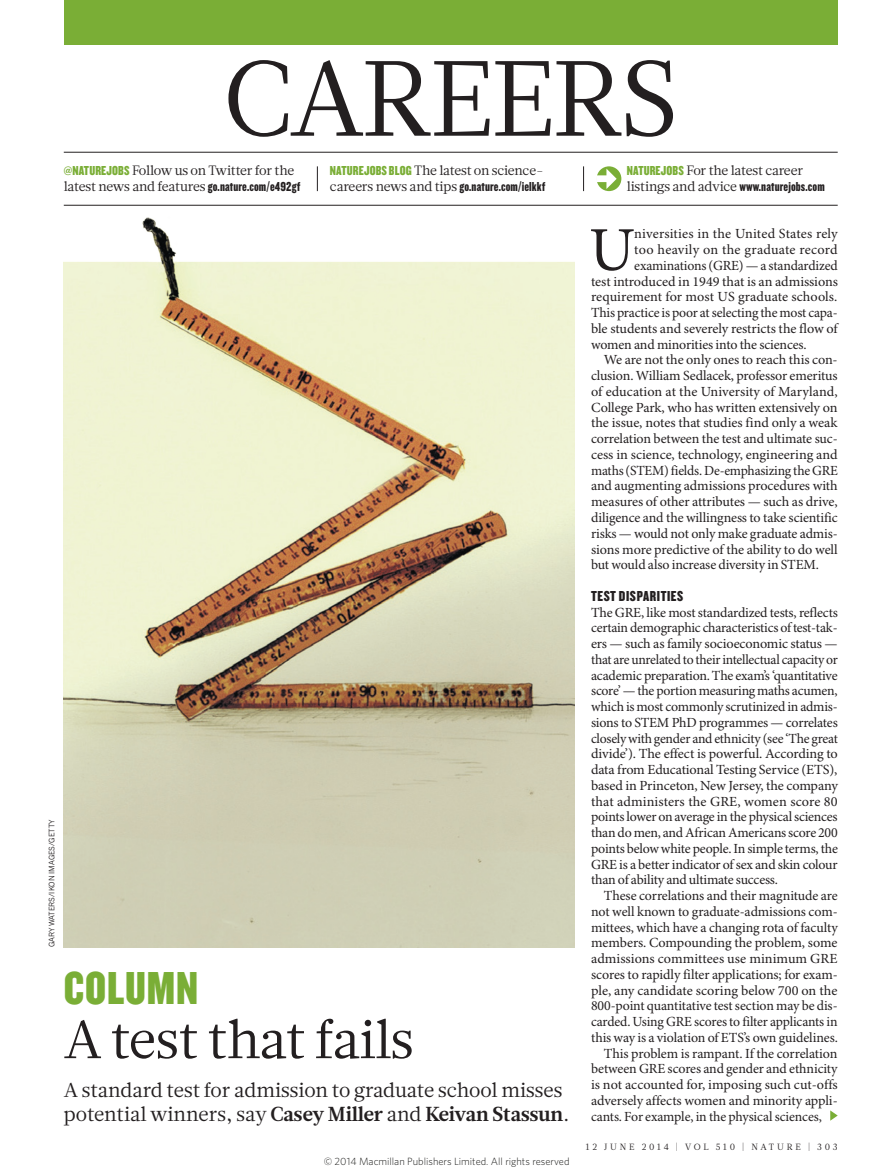
<style>
.page{position:relative;width:893px;height:1174px;background:#fff}
.page>*{position:absolute;margin:0;border:0;box-sizing:border-box;transform-origin:0 0}
.SECTION_HEADING{font:106.5px "Glosa Math";letter-spacing:-.025em;color:#231f20}
.BODY_DROP_CAP{font:62.4px "Minion Pro";color:#231f20}
.COLUMN_HEADING{font:54px "Glosa Math";letter-spacing:-.01em;color:#231f20}
.COLUMN_STRAP{font:48px "Knockout 69 Full Liteweight";letter-spacing:.02em;color:#7aae36}
.COLUMN_STANDFIRST{font:20.25px/23.7px "Glosa Math";color:#231f20}
.CROSSHEAD{font:15px "Knockout 69 Full Liteweight";letter-spacing:.04em;color:#231f20}
.BODY_INDENT{font:13.95px/15.8px "Minion Pro";letter-spacing:-.01em;color:#231f20;text-align:justify}
.BODY_1ST_PARA{font:13.95px/15.8px "Minion Pro";letter-spacing:-.02em;color:#231f20;text-align:justify}
.BODY_DROP_CAP-2{font:13.95px "Minion Pro";letter-spacing:-.005em;color:#231f20}
.MINI_TOC_TEXT{font:13.5px/15.8px "Glosa Math";letter-spacing:-.02em;color:#231f20}
.t1{font:300 10.5px "Whitney";color:#1d1d1b}
.t2{font:9px "Glosa Math";letter-spacing:.3em;color:#231f20}
.PIC_CREDIT{font:7.5px "News Gothic MTOT";color:#231f20}
.s1{font-family:"Knockout 69 Full Liteweight";color:#7aae36}
.s2{font-family:"Knockout 69 Full Liteweight"}
.s3{font-weight:700}
</style>
<div class="page">
<div style="left:597px;top:166px;width:24px;height:25px;background:#7aae36;border-radius:50%"></div>
<div style="left:596px;top:175px;width:12px;height:7px;background:#fff"></div>
<svg style="left:606px;top:169px;width:11px;height:20px"></svg>
<svg style="left:830px;top:1110px;width:8px;height:10px"></svg>
<img style="left:64px;top:217px;width:510px;height:730px">
<div style="left:64px;top:0;width:774px;height:45px;background:#7aae36"></div>
<hr style="left:64px;top:152px;width:774px;height:1px;background:#231f20">
<hr style="left:64px;top:205px;width:774px;height:1px;background:#231f20">
<svg style="left:317px;top:166px;width:1px;height:25px"></svg>
<svg style="left:583px;top:166px;width:1px;height:25px"></svg>
<p class="SECTION_HEADING" style="left:223px;top:29px;width:457px">CAREERS</p>
<p class="MINI_TOC_TEXT" style="left:64px;top:163px;width:238px"><span class="s1">@NATUREJOBS</span> Follow us on Twitter for the latest news and features <span class="s2">go.nature.com/e492gf</span></p>
<p class="MINI_TOC_TEXT" style="left:330px;top:163px;width:217px"><span class="s1">NATUREJOBS BLOG</span> The latest on science&shy;careers news and tips <span class="s2">go.nature.com/ielkkf</span></p>
<p class="MINI_TOC_TEXT" style="left:627px;top:163px;width:199px"><span class="s1">NATUREJOBS</span> For the latest career listings and advice <span class="s2">www.naturejobs.com</span></p>
<p class="PIC_CREDIT" style="left:47px;top:947px;width:129px;rotate:-90deg">GARY WATERS/IKON IMAGES/GETTY</p>
<p class="COLUMN_STRAP" style="left:64px;top:958px;width:136px">COLUMN</p>
<p class="COLUMN_HEADING" style="left:64px;top:1003px;width:352px">A test that fails</p>
<p class="COLUMN_STANDFIRST" style="left:64px;top:1078px;width:507px">A standard test for admission to graduate school misses potential winners, say <span class="s3">Casey Miller</span> and <span class="s3">Keivan Stassun</span>.</p>
<p class="t1" style="left:324px;top:1154px;width:247px">© 2014 Macmillan Publishers Limited. All rights reserved</p>
<p class="BODY_DROP_CAP" style="left:589px;top:213px;width:47px">U</p>
<p class="BODY_DROP_CAP-2" style="left:634px;top:225px;width:205px">niversities in the United States rely</p>
<p class="BODY_DROP_CAP-2" style="left:634px;top:241px;width:205px">too heavily on the graduate record</p>
<p class="BODY_DROP_CAP-2" style="left:634px;top:257px;width:205px">examinations (GRE) — a standardized</p>
<p class="BODY_DROP_CAP-2" style="left:591px;top:273px;width:248px">test introduced in 1949 that is an admissions</p>
<p class="BODY_DROP_CAP-2" style="left:591px;top:288px;width:248px">requirement for most US graduate schools.</p>
<p class="BODY_DROP_CAP-2" style="left:591px;top:304px;width:248px">This practice is poor at selecting the most capa-</p>
<p class="BODY_DROP_CAP-2" style="left:591px;top:320px;width:248px">ble students and severely restricts the flow of</p>
<p class="BODY_DROP_CAP-2" style="left:591px;top:336px;width:217px">women and minorities into the sciences.</p>
<p class="BODY_INDENT" style="left:591px;top:353px;width:248px;text-indent:13px">We are not the only ones to reach this con&shy;clusion. William Sedlacek, professor emeritus of education at the University of Maryland, College Park, who has written extensively on the issue, notes that studies find only a weak correlation between the test and ultimate suc&shy;cess in science, technology, engineering and maths (STEM) fields. De-emphasizing the GRE and augmenting admissions procedures with measures of other attributes — such as drive, diligence and the willingness to take scientific risks — would not only make graduate admis&shy;sions more predictive of the ability to do well but would also increase diversity in STEM.</p>
<p class="CROSSHEAD" style="left:591px;top:586px;width:94px">TEST DISPARITIES</p>
<p class="BODY_1ST_PARA" style="left:591px;top:605px;width:248px">The GRE, like most standardized tests, reflects certain demographic characteristics of test-tak&shy;ers — such as family socioeconomic status — that are unrelated to their intellectual capacity or academic preparation. The exam’s ‘quantitative score’ — the portion measuring maths acumen, which is most commonly scrutinized in admis&shy;sions to STEM PhD programmes — correlates closely with gender and ethnicity (see ‘The great divide’). The effect is powerful. According to data from Educational Testing Service (ETS), based in Princeton, New Jersey, the company that administers the GRE, women score 80 points lower on average in the physical sciences than do men, and African Americans score 200 points below white people. In simple terms, the GRE is a better indicator of sex and skin colour than of ability and ultimate success.</p>
<p class="BODY_INDENT" style="left:591px;top:888px;width:248px;text-indent:13px">These correlations and their magnitude are not well known to graduate-admissions com&shy;mittees, which have a changing rota of faculty members. Compounding the problem, some admissions committees use minimum GRE scores to rapidly filter applications; for exam&shy;ple, any candidate scoring below 700 on the 800-point quantitative test section may be dis&shy;carded. Using GRE scores to filter applicants in this way is a violation of ETS’s own guidelines.</p>
<p class="BODY_INDENT" style="left:591px;top:1046px;width:248px;text-indent:13px">This problem is rampant. If the correlation between GRE scores and gender and ethnicity is not accounted for, imposing such cut-offs adversely affects women and minority appli&shy;cants. For example, in the physical sciences,</p>
<p class="t2" style="left:586px;top:1141px;width:253px">12 JUNE 2014 | VOL 510 | NATURE | 303</p>
</div>
